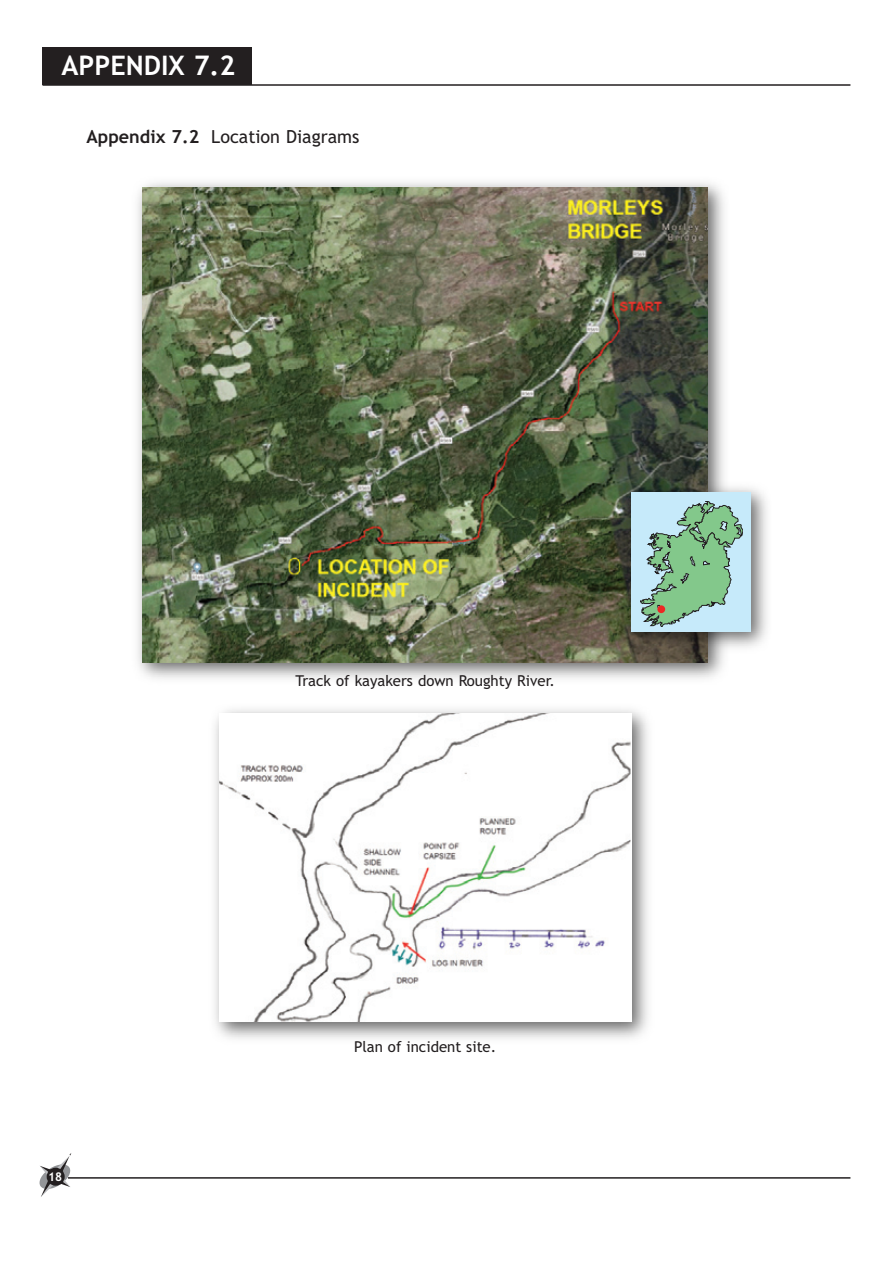
<style>
.page{position:relative;width:893px;height:1263px;background:#fff}
.page>*{position:absolute;margin:0;border:0;box-sizing:border-box;transform-origin:0 0}
.t1{font:700 27px "Trebuchet MS";color:#fff}
.t2{font:18px "Trebuchet MS";color:#231f20}
.t3{font:15px "Trebuchet MS";color:#231f20}
.t4{font:700 12px "Trebuchet MS";color:#fff}
.s1{font-weight:700}
</style>
<div class="page">
<hr style="left:43px;top:84px;width:807px;height:2px;background:#231f20">
<hr style="left:68px;top:1177px;width:782px;height:2px;background:#231f20">
<svg style="left:40px;top:1153px;width:31px;height:44px"></svg>
<div style="left:47px;top:1168px;width:18px;height:18px;background:#231f20;border-radius:50%"></div>
<div style="left:43px;top:47px;width:209px;height:38px;background:#231f20"></div>
<img style="left:137px;top:182px;width:587px;height:497px">
<img style="left:143px;top:187px;width:565px;height:475px">
<img style="left:214px;top:709px;width:434px;height:330px">
<img style="left:219px;top:714px;width:412px;height:308px">
<img style="left:618px;top:479px;width:149px;height:177px">
<div style="left:631px;top:492px;width:120px;height:139px;background:#c6eafa"></div>
<svg style="left:640px;top:501px;width:103px;height:126px"></svg>
<div style="left:657px;top:605px;width:8px;height:8px;background:#ed2724;border-radius:50%"></div>
<p class="t1" style="left:62px;top:55px;width:175px">APPENDIX 7.2</p>
<p class="t2" style="left:87px;top:130px;width:274px"><span class="s1">Appendix 7.2</span> Location Diagrams</p>
<p class="t3" style="left:295px;top:675px;width:261px">Track of kayakers down Roughty River.</p>
<p class="t4" style="left:48px;top:1172px;width:16px">18</p>
<p class="t3" style="left:354px;top:1041px;width:144px">Plan of incident site.</p>
</div>
